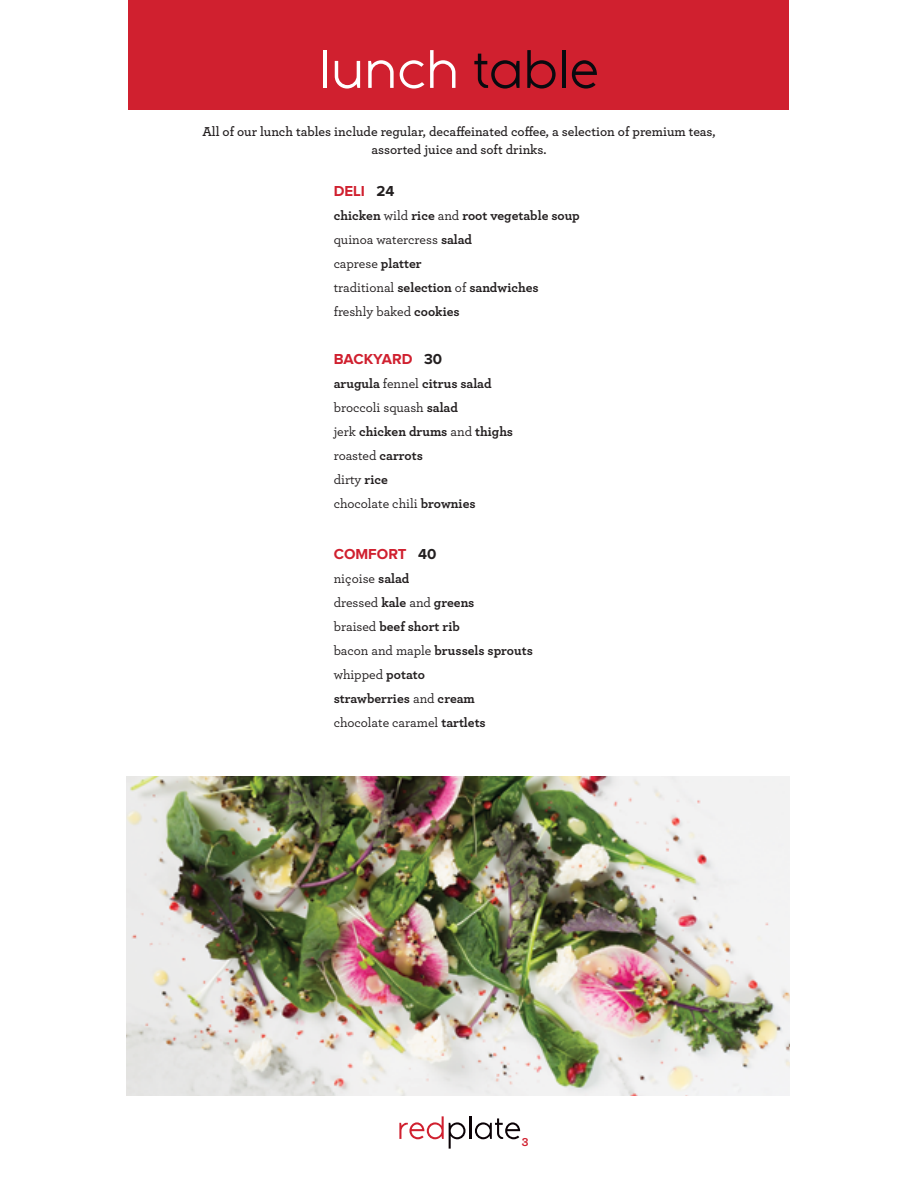
<style>
.page{position:relative;width:918px;height:1188px;background:#fff}
.page>*{position:absolute;margin:0;border:0;box-sizing:border-box;transform-origin:0 0}
.t1{font:54px "Full Sans LC50";color:#fff}
.t2{font:700 15px "Proxima Nova";color:#d0202f}
.t3{font:700 13.5px/24px "Archer Pro";color:#231f20}
.t4{font:600 13.5px/18px "Archer Pro";color:#231f20;text-align:center}
.t5{font:700 12px "Archer Pro";color:#d0202f}
.s1{color:#090a0f}
.s2{color:#231f20}
.s3{font-weight:500}
</style>
<div class="page">
<div style="left:129px;top:0;width:660px;height:110px;background:#d0202f"></div>
<svg style="left:399px;top:1116px;width:67px;height:33px"></svg>
<hr style="left:469px;top:1116px;width:2px;height:23px;background:#0b0206">
<svg style="left:475px;top:1118px;width:45px;height:21px"></svg>
<img style="left:126px;top:777px;width:663px;height:319px">
<h1 class="t1" style="left:319px;top:39px;width:281px">lunch <span class="s1">table</span></h1>
<p class="t4" style="left:202px;top:122px;width:515px">All of our lunch tables include regular, decaffeinated coffee, a selection of premium teas, assorted juice and soft drinks.</p>
<p class="t2" style="left:334px;top:182px;width:62px">DELI <span class="s2">24</span></p>
<p class="t3" style="left:334px;top:202px;width:248px">chicken <span class="s3">wild</span> rice <span class="s3">and</span> root vegetable soup <span class="s3">quinoa watercress</span> salad<br><span class="s3">caprese</span> platter<br><span class="s3">traditional</span> selection <span class="s3">of</span> sandwiches <span class="s3">freshly baked</span> cookies</p>
<p class="t2" style="left:334px;top:350px;width:110px">BACKYARD <span class="s2">30</span></p>
<p class="t3" style="left:334px;top:370px;width:181px">arugula <span class="s3">fennel</span> citrus salad <span class="s3">broccoli squash</span> salad<br><span class="s3">jerk</span> chicken drums <span class="s3">and</span> thighs <span class="s3">roasted</span> carrots<br><span class="s3">dirty</span> rice<br><span class="s3">chocolate chili</span> brownies</p>
<p class="t2" style="left:334px;top:546px;width:104px">COMFORT <span class="s2">40</span></p>
<p class="t3" style="left:334px;top:566px;width:201px"><span class="s3">niçoise</span> salad<br><span class="s3">dressed</span> kale <span class="s3">and</span> greens<br><span class="s3">braised</span> beef short rib<br><span class="s3">bacon and maple</span> brussels sprouts <span class="s3">whipped</span> potato<br>strawberries <span class="s3">and</span> cream <span class="s3">chocolate caramel</span> tartlets</p>
<p class="t5" style="left:522px;top:1133px;width:8px">3</p>
</div>
